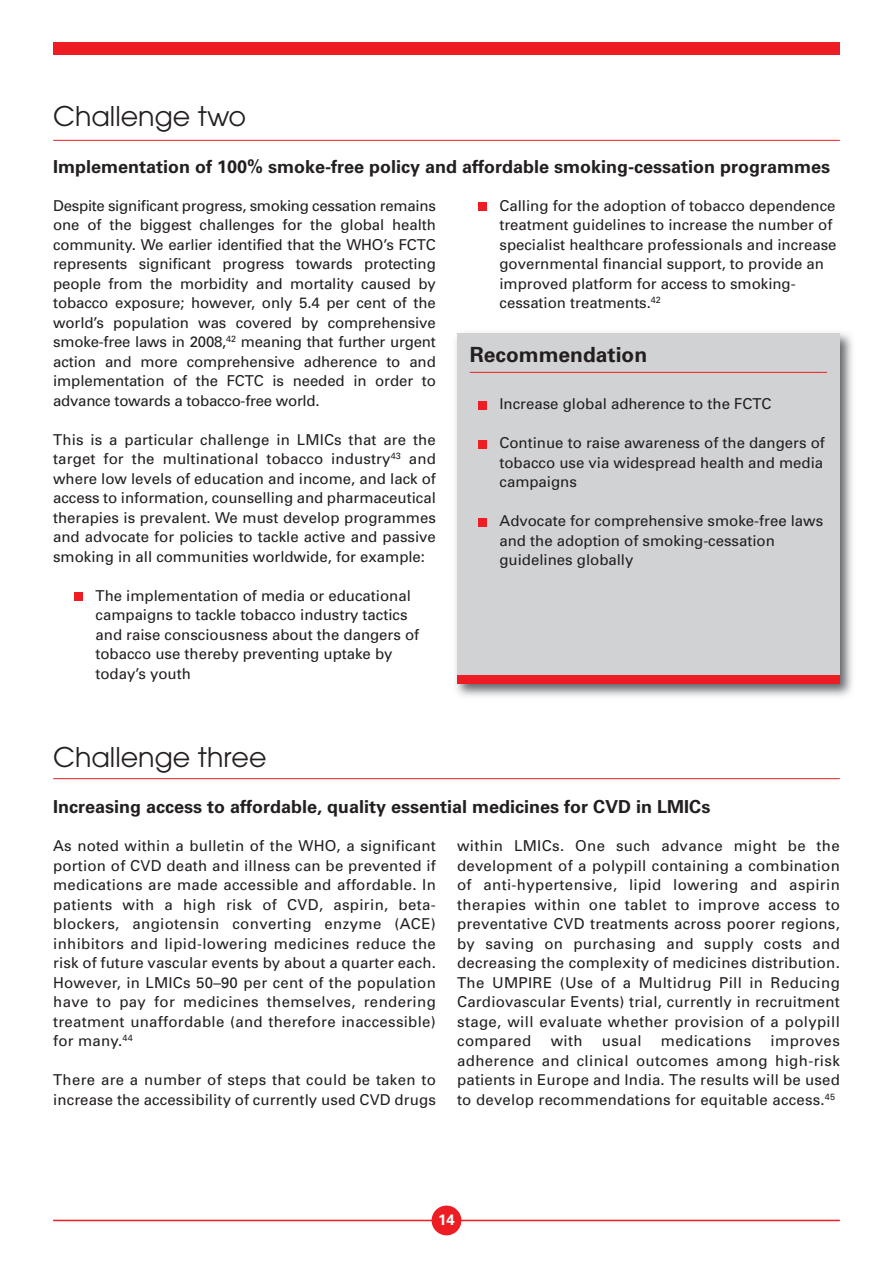
<style>
.page{position:relative;width:893px;height:1263px;background:#fff}
.page>*{position:absolute;margin:0;border:0;box-sizing:border-box;transform-origin:0 0}
.t1{font:27px "Avant Garde";color:#231f20}
.t2{font:700 21px "Univers";color:#231f20}
.t3{font:700 18px "Univers";color:#231f20}
.t4{font:15px/19.5px "Univers";color:#231f20;text-align:justify}
.t5{font:15px "Univers";letter-spacing:.025em;color:#231f20}
.t6{font:700 15px "Univers";color:#fff}
</style>
<div class="page">
<img style="left:455px;top:332px;width:398px;height:365px">
<div style="left:457px;top:333px;width:383px;height:350px;background:#d1d2d4"></div>
<hr style="left:53px;top:1220px;width:787px;height:1px;background:#ee1d23">
<div style="left:432px;top:1205px;width:29px;height:30px;background:#ee1d23;border-radius:50%"></div>
<div style="left:53px;top:43px;width:787px;height:12px;background:#ee1d23"></div>
<div style="left:478px;top:202px;width:9px;height:9px;background:#ee1d23"></div>
<div style="left:74px;top:592px;width:9px;height:9px;background:#ee1d23"></div>
<hr style="left:53px;top:140px;width:787px;height:1px;background:#ee1d23">
<hr style="left:53px;top:778px;width:787px;height:1px;background:#ee1d23">
<hr style="left:470px;top:372px;width:357px;height:1px;background:#ee1d23">
<div style="left:478px;top:518px;width:9px;height:8px;background:#ee1d23"></div>
<div style="left:478px;top:440px;width:9px;height:8px;background:#ee1d23"></div>
<div style="left:478px;top:401px;width:9px;height:8px;background:#ee1d23"></div>
<div style="left:457px;top:675px;width:383px;height:8px;background:#ee1d23"></div>
<h1 class="t1" style="left:53px;top:106px;width:195px">Challenge two</h1>
<p class="t3" style="left:53px;top:156px;width:779px">Implementation of 100% smoke-free policy and affordable smoking-cessation programmes</p>
<p class="t4" style="left:53px;top:197px;width:384px">Despite significant progress, smoking cessation remains one of the biggest challenges for the global health community. We earlier identified that the WHO’s FCTC represents significant progress towards protecting people from the morbidity and mortality caused by tobacco exposure; however, only 5.4 per cent of the world’s population was covered by comprehensive smoke-free laws in 2008,<sup>42</sup> meaning that further urgent action and more comprehensive adherence to and implementation of the FCTC is needed in order to advance towards a tobacco-free world.</p>
<p class="t4" style="left:53px;top:431px;width:384px">This is a particular challenge in LMICs that are the target for the multinational tobacco industry<sup>43</sup> and where low levels of education and income, and lack of access to information, counselling and pharmaceutical therapies is prevalent. We must develop programmes and advocate for policies to tackle active and passive smoking in all communities worldwide, for example:</p>
<p class="t4" style="left:96px;top:587px;width:325px;text-align:left">The implementation of media or educational campaigns to tackle tobacco industry tactics and raise consciousness about the dangers of tobacco use thereby preventing uptake by today’s youth</p>
<p class="t4" style="left:499px;top:197px;width:339px;text-align:left">Calling for the adoption of tobacco dependence treatment guidelines to increase the number of specialist healthcare professionals and increase governmental financial support, to provide an improved platform for access to smoking&shy;cessation treatments.<sup>42</sup></p>
<h2 class="t2" style="left:470px;top:342px;width:179px">Recommendation</h2>
<p class="t4" style="left:499px;top:395px;width:274px">Increase global adherence to the FCTC</p>
<p class="t4" style="left:499px;top:434px;width:327px">Continue to raise awareness of the dangers of tobacco use via widespread health and media campaigns</p>
<p class="t4" style="left:499px;top:512px;width:325px;text-align:left">Advocate for comprehensive smoke-free laws and the adoption of smoking-cessation guidelines globally</p>
<h1 class="t1" style="left:53px;top:747px;width:215px">Challenge three</h1>
<p class="t3" style="left:53px;top:796px;width:659px">Increasing access to affordable, quality essential medicines for CVD in LMICs</p>
<p class="t4" style="left:53px;top:837px;width:384px">As noted within a bulletin of the WHO, a significant portion of CVD death and illness can be prevented if medications are made accessible and affordable. In patients with a high risk of CVD, aspirin, beta&shy;blockers, angiotensin converting enzyme (ACE) inhibitors and lipid-lowering medicines reduce the risk of future vascular events by about a quarter each.<br>However, in LMICs 50–90 per cent of the population have to pay for medicines themselves, rendering treatment unaffordable (and therefore inaccessible) for many.<sup>44</sup></p>
<p class="t4" style="left:53px;top:1071px;width:384px">There are a number of steps that could be taken to increase the accessibility of currently used CVD drugs</p>
<p class="t4" style="left:457px;top:837px;width:384px">within LMICs. One such advance might be the development of a polypill containing a combination of anti-hypertensive, lipid lowering and aspirin therapies within one tablet to improve access to preventative CVD treatments across poorer regions, by saving on purchasing and supply costs and decreasing the complexity of medicines distribution.<br>The UMPIRE (Use of a Multidrug Pill in Reducing Cardiovascular Events) trial, currently in recruitment stage, will evaluate whether provision of a polypill compared</p>
<p class="t4" style="left:457px;top:1032px;width:384px;text-indent:313px">improves adherence and clinical outcomes among high-risk patients in Europe and India. The results will be used to develop recommendations for equitable access.<sup>45</sup></p>
<p class="t4" style="left:551px;top:1032px;width:33px">with</p>
<p class="t4" style="left:602px;top:1032px;width:41px">usual</p>
<p class="t5" style="left:661px;top:1035px;width:92px">medications</p>
<p class="t6" style="left:438px;top:1211px;width:18px">14</p>
</div>
